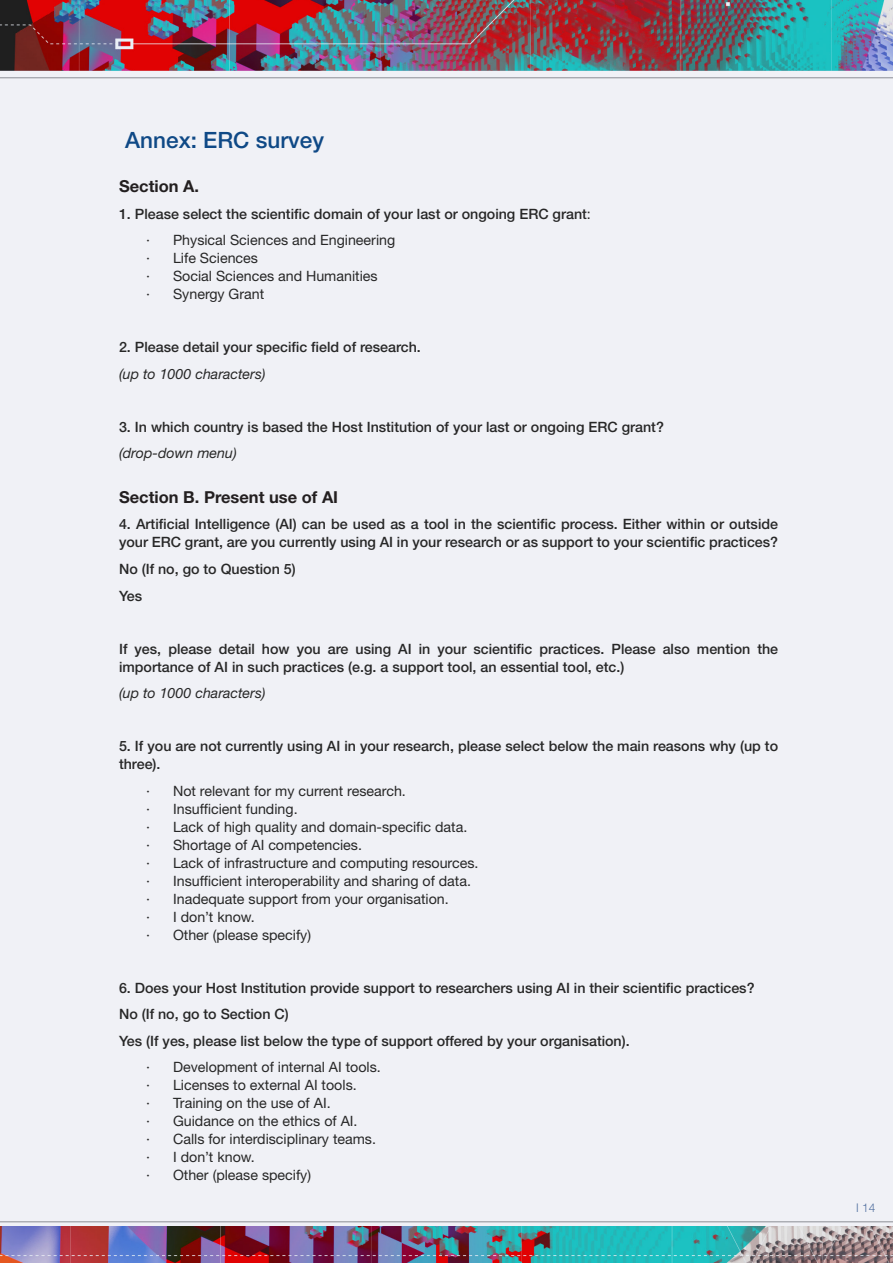
<style>
.page{position:relative;width:893px;height:1263px;background:#fff}
.page>*{position:absolute;margin:0;border:0;box-sizing:border-box;transform-origin:0 0}
.TITRE{font:500 22.5px "Helvetica Neue LT Std";color:#0f4986}
.SURVEY_BOLD{font:700 16.5px "Helvetica Neue LT Std";color:#231f20}
.t1{font:500 14.25px/18px "Helvetica Neue LT Std";color:#272727}
.t2{font:14.25px "Helvetica Neue LT Std";color:#272727}
.t3{font:italic 14.25px "Helvetica Neue LT Std";color:#272727}
.t4{font:300 12px "Helvetica Neue LT Std";color:#2c548d}
.s1{font-weight:400}
</style>
<div class="page">
<img style="left:0;top:1226px;width:893px;height:37px">
<img style="left:0;top:0;width:893px;height:70px">
<div style="left:0;top:70px;width:893px;height:1156px;background:#f0f1f6"></div>
<p class="TITRE" style="left:125px;top:126px;width:200px">Annex: ERC survey</p>
<p class="SURVEY_BOLD" style="left:119px;top:176px;width:82px">Section A.</p>
<p class="t1" style="left:119px;top:205px;width:473px">1. Please select the scientific domain of your last or ongoing ERC grant<span class="s1">:</span></p>
<p class="t2" style="left:146px;top:232px;width:251px">· Physical Sciences and Engineering</p>
<p class="t2" style="left:146px;top:250px;width:113px">· Life Sciences</p>
<p class="t2" style="left:146px;top:268px;width:233px">· Social Sciences and Humanities</p>
<p class="t2" style="left:146px;top:286px;width:120px">· Synergy Grant</p>
<p class="t1" style="left:119px;top:338px;width:303px">2. Please detail your specific field of research.</p>
<p class="t3" style="left:119px;top:365px;width:148px">(up to 1000 characters)</p>
<p class="t1" style="left:119px;top:418px;width:546px">3. In which country is based the Host Institution of your last or ongoing ERC grant?</p>
<p class="t3" style="left:119px;top:445px;width:119px">(drop-down menu)</p>
<p class="SURVEY_BOLD" style="left:119px;top:487px;width:221px">Section B. Present use of AI</p>
<p class="t1" style="left:119px;top:515px;width:661px">4. Artificial Intelligence (AI) can be used as a tool in the scientific process. Either within or outside your ERC grant, are you currently using AI in your research or as support to your scientific practices?</p>
<p class="t1" style="left:119px;top:560px;width:178px">No (If no, go to Question 5)</p>
<p class="t1" style="left:119px;top:586px;width:25px">Yes</p>
<p class="t1" style="left:119px;top:639px;width:661px">If yes, please detail how you are using AI in your scientific practices. Please also mention the importance of AI in such practices (e.g. a support tool, an essential tool, etc.)</p>
<p class="t3" style="left:119px;top:684px;width:148px">(up to 1000 characters)</p>
<p class="t1" style="left:119px;top:737px;width:661px">5. If you are not currently using AI in your research, please select below the main reasons why (up to three).</p>
<p class="t2" style="left:146px;top:782px;width:261px">· Not relevant for my current research.</p>
<p class="t2" style="left:146px;top:800px;width:153px">· Insufficient funding.</p>
<p class="t2" style="left:146px;top:818px;width:323px">· Lack of high quality and domain-specific data.</p>
<p class="t2" style="left:146px;top:836px;width:217px">· Shortage of AI competencies.</p>
<p class="t2" style="left:146px;top:854px;width:334px">· Lack of infrastructure and computing resources.</p>
<p class="t2" style="left:146px;top:872px;width:326px">· Insufficient interoperability and sharing of data.</p>
<p class="t2" style="left:146px;top:890px;width:304px">· Inadequate support from your organisation.</p>
<p class="t2" style="left:146px;top:908px;width:110px">· I don’t know.</p>
<p class="t2" style="left:146px;top:926px;width:167px">· Other (please specify)</p>
<p class="t1" style="left:119px;top:978px;width:637px">6. Does your Host Institution provide support to researchers using AI in their scientific practices?</p>
<p class="t1" style="left:119px;top:1005px;width:171px">No (If no, go to Section C)</p>
<p class="t1" style="left:119px;top:1031px;width:512px">Yes (If yes, please list below the type of support offered by your organisation).</p>
<p class="t2" style="left:146px;top:1058px;width:236px">· Development of internal AI tools.</p>
<p class="t2" style="left:146px;top:1076px;width:212px">· Licenses to external AI tools.</p>
<p class="t2" style="left:146px;top:1094px;width:186px">· Training on the use of AI.</p>
<p class="t2" style="left:146px;top:1112px;width:213px">· Guidance on the ethics of AI.</p>
<p class="t2" style="left:146px;top:1130px;width:231px">· Calls for interdisciplinary teams.</p>
<p class="t2" style="left:146px;top:1148px;width:110px">· I don’t know.</p>
<p class="t2" style="left:146px;top:1166px;width:167px">· Other (please specify)</p>
<p class="t4" style="left:856px;top:1200px;width:21px">I 14</p>
</div>
